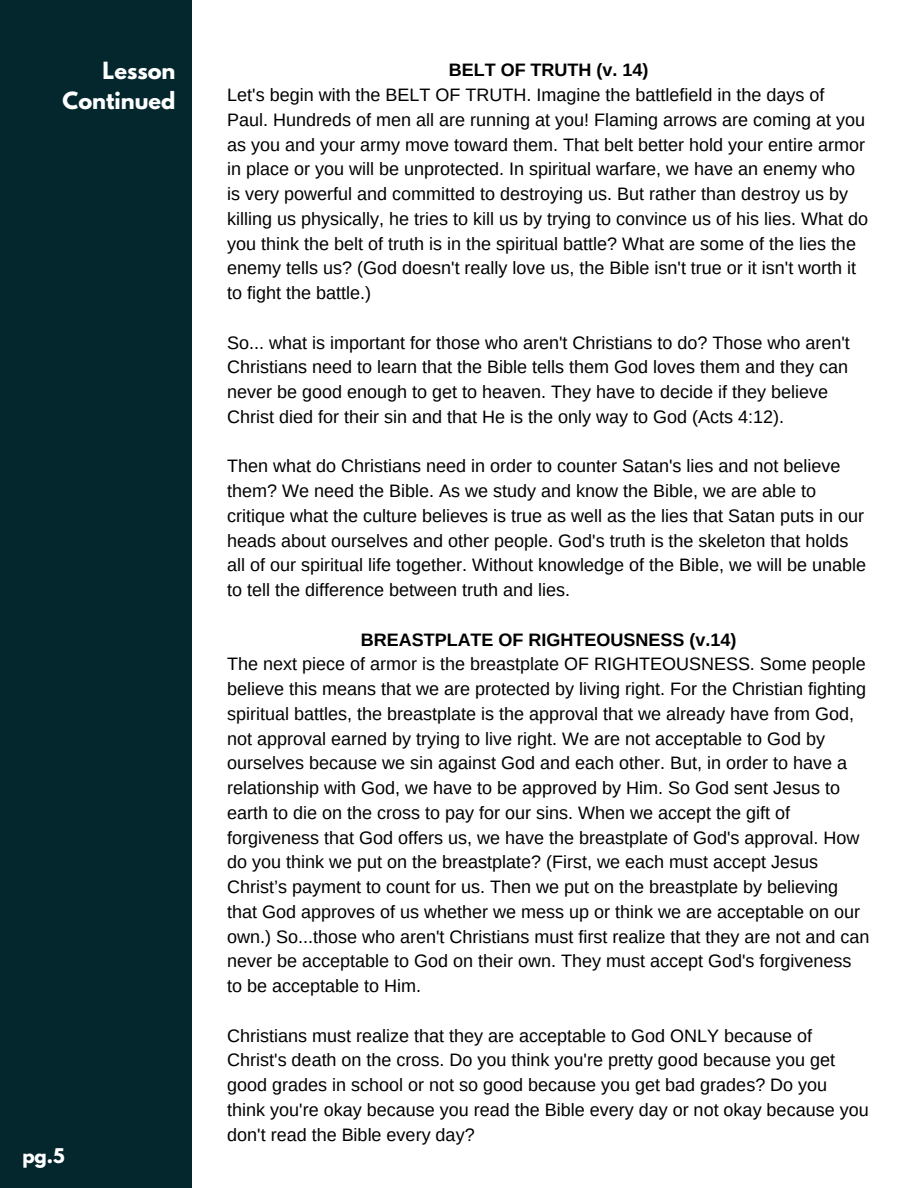
<style>
.page{position:relative;width:918px;height:1188px;background:#fff}
.page>*{position:absolute;margin:0;border:0;box-sizing:border-box;transform-origin:0 0}
.t1{font:700 21px/29.2px "League Spartan";color:#fff;text-align:right}
.t2{font:18px/24.8px "Arimo";color:#000}
.t3{font:700 18px "Arimo";color:#000}
.t4{font:700 18px "League Spartan";color:#fff}
</style>
<div class="page">
<div style="left:0;top:0;width:191px;height:1188px;background:#03272d"></div>
<p class="t1" style="left:63px;top:59px;width:114px">Lesson<br>Continued</p>
<h2 class="t4" style="left:22px;top:1146px;width:44px">pg.5</h2>
<h1 class="t3" style="left:449px;top:60px;width:201px">BELT OF TRUTH (v. 14)</h1>
<p class="t2" style="left:227px;top:82px;width:642px">Let's begin with the BELT OF TRUTH. Imagine the battlefield in the days of Paul. Hundreds of men all are running at you! Flaming arrows are coming at you as you and your army move toward them. That belt better hold your entire armor in place or you will be unprotected. In spiritual warfare, we have an enemy who is very powerful and committed to destroying us. But rather than destroy us by killing us physically, he tries to kill us by trying to convince us of his lies. What do you think the belt of truth is in the spiritual battle? What are some of the lies the enemy tells us? (God doesn't really love us, the Bible isn't true or it isn't worth it to fight the battle.)</p>
<p class="t2" style="left:227px;top:330px;width:624px">So... what is important for those who aren't Christians to do? Those who aren't Christians need to learn that the Bible tells them God loves them and they can never be good enough to get to heaven. They have to decide if they believe Christ died for their sin and that He is the only way to God (Acts 4:12).</p>
<p class="t2" style="left:227px;top:454px;width:640px">Then what do Christians need in order to counter Satan's lies and not believe them? We need the Bible. As we study and know the Bible, we are able to critique what the culture believes is true as well as the lies that Satan puts in our heads about ourselves and other people. God's truth is the skeleton that holds all of our spiritual life together. Without knowledge of the Bible, we will be unable to tell the difference between truth and lies.</p>
<p class="t3" style="left:361px;top:629px;width:377px">BREASTPLATE OF RIGHTEOUSNESS (v.14)</p>
<p class="t2" style="left:227px;top:652px;width:644px">The next piece of armor is the breastplate OF RIGHTEOUSNESS. Some people believe this means that we are protected by living right. For the Christian fighting spiritual battles, the breastplate is the approval that we already have from God, not approval earned by trying to live right. We are not acceptable to God by ourselves because we sin against God and each other. But, in order to have a relationship with God, we have to be approved by Him. So God sent Jesus to earth to die on the cross to pay for our sins. When we accept the gift of forgiveness that God offers us, we have the breastplate of God's approval. How do you think we put on the breastplate? (First, we each must accept Jesus Christ’s payment to count for us. Then we put on the breastplate by believing that God approves of us whether we mess up or think we are acceptable on our own.) So...those who aren't Christians must first realize that they are not and can never be acceptable to God on their own. They must accept God's forgiveness to be acceptable to Him.</p>
<p class="t2" style="left:227px;top:1023px;width:643px">Christians must realize that they are acceptable to God ONLY because of Christ's death on the cross. Do you think you're pretty good because you get good grades in school or not so good because you get bad grades? Do you think you're okay because you read the Bible every day or not okay because you don't read the Bible every day?</p>
</div>
